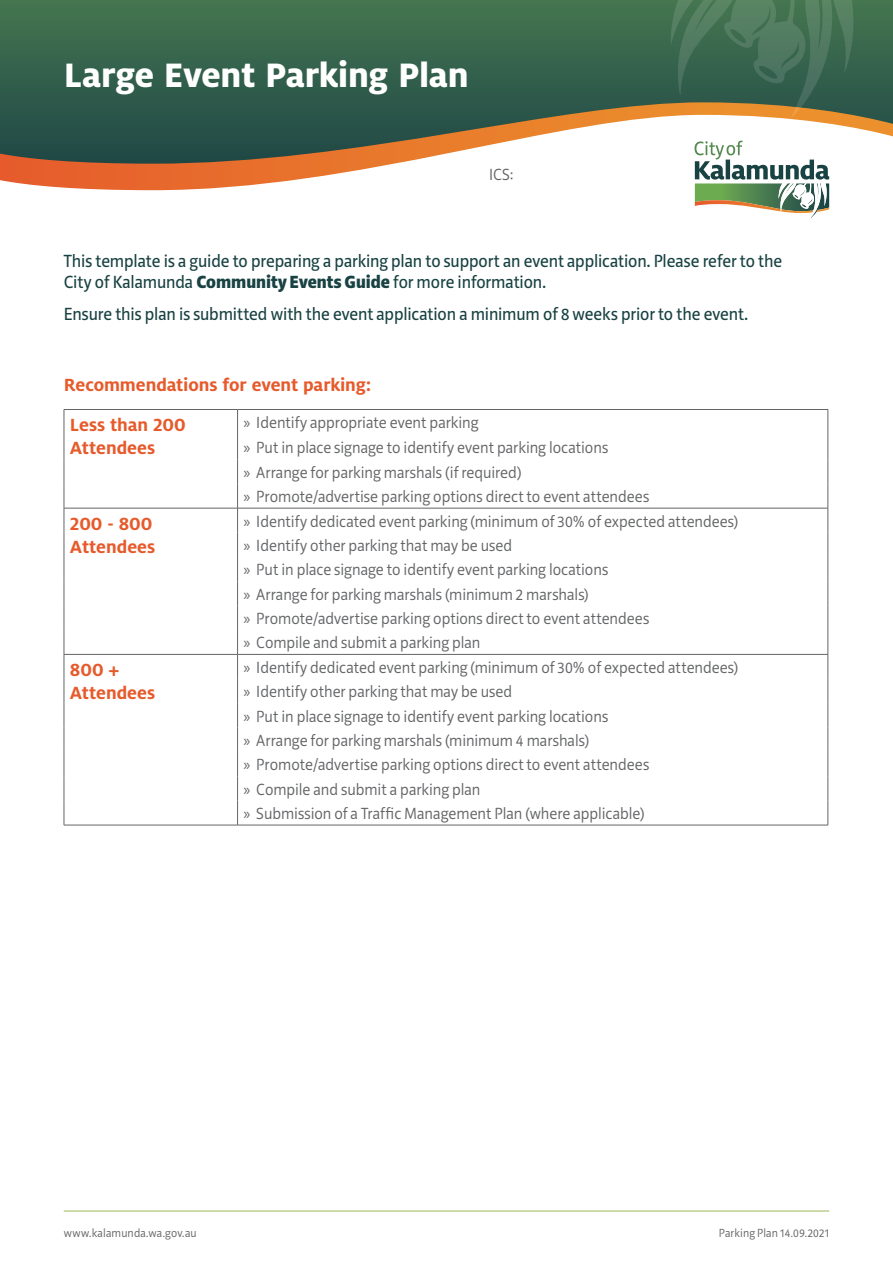
<style>
.page{position:relative;width:893px;height:1263px;background:#fff}
.page>*{position:absolute;margin:0;border:0;box-sizing:border-box;transform-origin:0 0}
.t1{font:800 37.5px "Milo OT";letter-spacing:-.01em;color:#fff}
.t2{font:700 19.5px/23.4px "Milo OT";letter-spacing:-.005em;color:#e65a2b}
.t3{font:18px/21.6px "Riga";letter-spacing:-.005em;color:#194243}
.t4{font:300 16.5px/24.3px "Riga";color:#636466}
.t5{font:300 12px "Riga";letter-spacing:.015em;color:#636466}
.s1{font-weight:900}
.s2{font-family:"Myriad Pro";font-weight:400}
</style>
<div class="page">
<svg style="left:0;top:0;width:893px;height:192px;background:#3d6a50"></svg>
<svg style="left:694px;top:190px;width:135px;height:28px"></svg>
<hr style="left:64px;top:1210px;width:765px;height:1px;background:#a8c069">
<svg style="left:0;top:102px;width:893px;height:88px"></svg>
<svg style="left:670px;top:0;width:184px;height:119px;background:#547254"></svg>
<hr style="left:64px;top:409px;width:174px;height:1px;background:#636466">
<hr style="left:238px;top:409px;width:590px;height:1px;background:#636466">
<hr style="left:64px;top:508px;width:174px;height:1px;background:#636466">
<hr style="left:238px;top:508px;width:590px;height:1px;background:#636466">
<hr style="left:64px;top:654px;width:174px;height:1px;background:#636466">
<svg style="left:64px;top:410px;width:1px;height:415px"></svg>
<hr style="left:64px;top:825px;width:174px;height:1px;background:#636466">
<hr style="left:238px;top:654px;width:590px;height:1px;background:#636466">
<svg style="left:237px;top:410px;width:1px;height:415px"></svg>
<svg style="left:828px;top:410px;width:1px;height:415px"></svg>
<hr style="left:238px;top:825px;width:590px;height:1px;background:#636466">
<h1 class="t1" style="left:64px;top:54px;width:406px">Large Event Parking Plan</h1>
<p class="t4" style="left:489px;top:163px;width:26px">ICS:</p>
<p class="t3" style="left:64px;top:250px;width:720px">This template is a guide to preparing a parking plan to support an event application. Please refer to the<br>City of Kalamunda <span class="s1">Community Events Guide</span> for more information.</p>
<p class="t3" style="left:64px;top:304px;width:686px">Ensure this plan is submitted with the event application a minimum of 8 weeks prior to the event.</p>
<p class="t2" style="left:70px;top:364px;width:303px;line-height:40.5px;text-indent:-6px">Recommendations for event parking:<br>Less than 200</p>
<p class="t2" style="left:70px;top:437px;width:87px">Attendees</p>
<p class="t4" style="left:244px;top:410px;width:407px;line-height:24.8px"><span class="s2">»</span> Identify appropriate event parking<br><span class="s2">»</span> Put in place signage to identify event parking locations<br><span class="s2">»</span> Arrange for parking marshals (if required)<br><span class="s2">»</span> Promote/advertise parking options direct to event attendees</p>
<p class="t2" style="left:70px;top:512px;width:87px">200 - 800<br>Attendees</p>
<p class="t4" style="left:244px;top:509px;width:496px"><span class="s2">»</span> Identify dedicated event parking (minimum of 30% of expected attendees) <span class="s2">»</span> Identify other parking that may be used<br><span class="s2">»</span> Put in place signage to identify event parking locations<br><span class="s2">»</span> Arrange for parking marshals (minimum 2 marshals)<br><span class="s2">»</span> Promote/advertise parking options direct to event attendees<br><span class="s2">»</span> Compile and submit a parking plan</p>
<p class="t2" style="left:70px;top:658px;width:87px">800 +<br>Attendees</p>
<p class="t4" style="left:244px;top:656px;width:496px"><span class="s2">»</span> Identify dedicated event parking (minimum of 30% of expected attendees) <span class="s2">»</span> Identify other parking that may be used<br><span class="s2">»</span> Put in place signage to identify event parking locations<br><span class="s2">»</span> Arrange for parking marshals (minimum 4 marshals)<br><span class="s2">»</span> Promote/advertise parking options direct to event attendees<br><span class="s2">»</span> Compile and submit a parking plan<br><span class="s2">»</span> Submission of a Traffic Management Plan (where applicable)</p>
<p class="t5" style="left:64px;top:1226px;width:134px">www.kalamunda.wa.gov.au</p>
<p class="t5" style="left:719px;top:1226px;width:112px">Parking Plan 14.09.2021</p>
</div>
